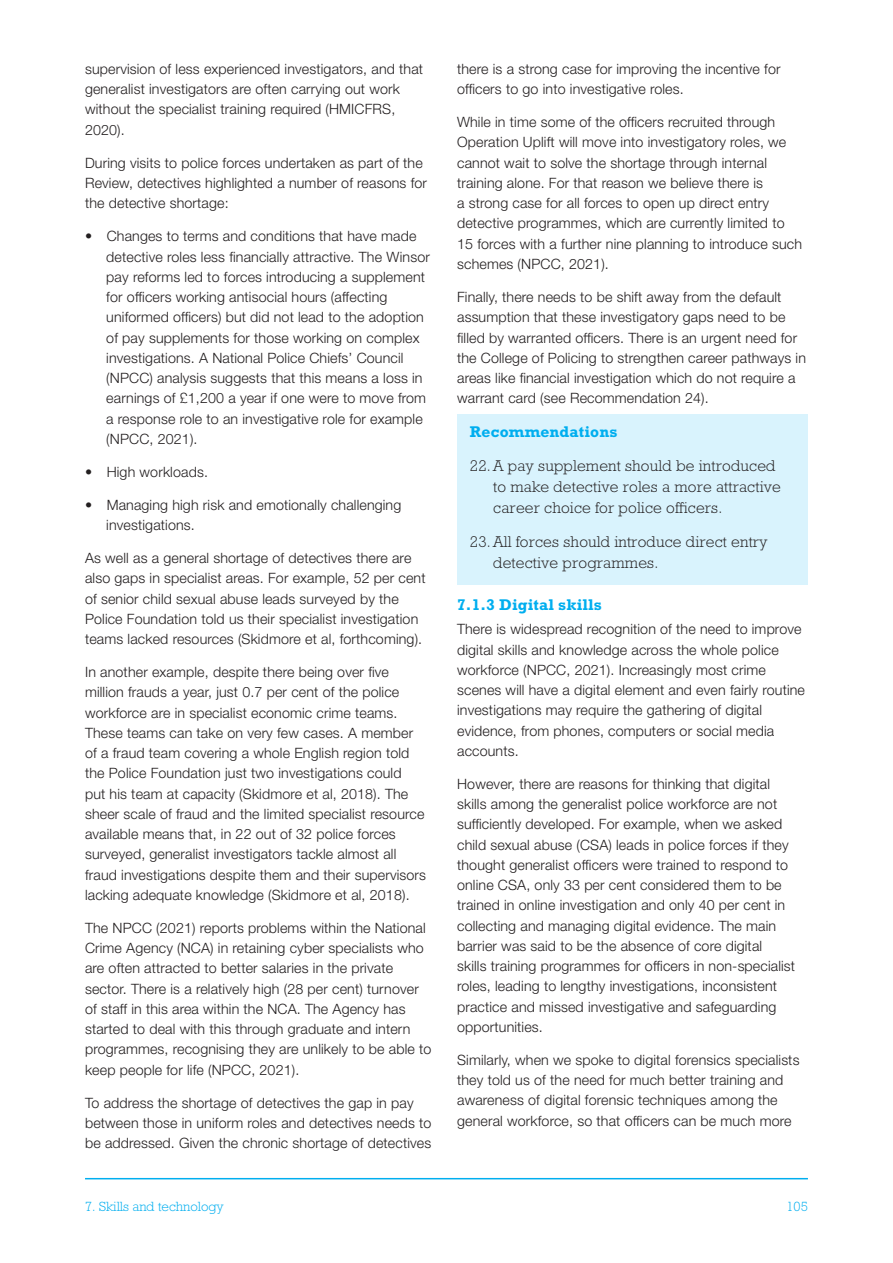
<style>
.page{position:relative;width:893px;height:1263px;background:#fff}
.page>*{position:absolute;margin:0;border:0;box-sizing:border-box;transform-origin:0 0}
.recommendation{font:300 15.75px/21px "M Rockwell";letter-spacing:.01em;color:#231f20}
.Heading_Lvl_2{font:700 15.75px "M Rockwell";letter-spacing:.01em;color:#00aeef}
.recommendation_headi{font:700 15.75px "M Rockwell";letter-spacing:.01em;color:#00aeef}
.Body{font:300 14.25px/20.2px "Helvetica Neue LT Std";letter-spacing:.01em;color:#231f20}
.t1{font:300 13.5px "M Rockwell";color:#00aeef}
</style>
<div class="page">
<div style="left:457px;top:415px;width:351px;height:170px;background:#d9f3fd"></div>
<hr style="left:85px;top:1178px;width:723px;height:1px;background:#00aeef">
<p class="Body" style="left:85px;top:58px;width:340px">supervision of less experienced investigators, and that generalist investigators are often carrying out work without the specialist training required (HMICFRS, 2020).</p>
<p class="Body" style="left:85px;top:152px;width:344px">During visits to police forces undertaken as part of the<br>Review, detectives highlighted a number of reasons for the detective shortage:</p>
<p class="Body" style="left:106px;top:226px;width:325px;text-indent:-21px">• Changes to terms and conditions that have made detective roles less financially attractive. The Winsor pay reforms led to forces introducing a supplement for officers working antisocial hours (affecting uniformed officers) but did not lead to the adoption of pay supplements for those working on complex investigations. A National Police Chiefs’ Council (NPCC) analysis suggests that this means a loss in earnings of £1,200 a year if one were to move from a response role to an investigative role for example (NPCC, 2021).</p>
<p class="Body" style="left:85px;top:461px;width:124px">• High workloads.</p>
<p class="Body" style="left:106px;top:494px;width:297px;text-indent:-21px">• Managing high risk and emotionally challenging investigations.</p>
<p class="Body" style="left:85px;top:547px;width:342px">As well as a general shortage of detectives there are also gaps in specialist areas. For example, 52 per cent of senior child sexual abuse leads surveyed by the Police Foundation told us their specialist investigation teams lacked resources (Skidmore et al, forthcoming).</p>
<p class="Body" style="left:85px;top:661px;width:343px">In another example, despite there being over five million frauds a year, just 0.7 per cent of the police workforce are in specialist economic crime teams.<br>These teams can take on very few cases. A member of a fraud team covering a whole English region told the Police Foundation just two investigations could<br>put his team at capacity (Skidmore et al, 2018). The sheer scale of fraud and the limited specialist resource available means that, in 22 out of 32 police forces surveyed, generalist investigators tackle almost all fraud investigations despite them and their supervisors lacking adequate knowledge (Skidmore et al, 2018).</p>
<p class="Body" style="left:85px;top:917px;width:348px">The NPCC (2021) reports problems within the National Crime Agency (NCA) in retaining cyber specialists who are often attracted to better salaries in the private sector. There is a relatively high (28 per cent) turnover of staff in this area within the NCA. The Agency has started to deal with this through graduate and intern programmes, recognising they are unlikely to be able to keep people for life (NPCC, 2021).</p>
<p class="Body" style="left:85px;top:1092px;width:348px">To address the shortage of detectives the gap in pay between those in uniform roles and detectives needs to be addressed. Given the chronic shortage of detectives</p>
<p class="Body" style="left:457px;top:58px;width:325px">there is a strong case for improving the incentive for officers to go into investigative roles.</p>
<p class="Body" style="left:457px;top:112px;width:346px">While in time some of the officers recruited through Operation Uplift will move into investigatory roles, we cannot wait to solve the shortage through internal training alone. For that reason we believe there is<br>a strong case for all forces to open up direct entry detective programmes, which are currently limited to 15 forces with a further nine planning to introduce such schemes (NPCC, 2021).</p>
<p class="Body" style="left:457px;top:286px;width:350px">Finally, there needs to be shift away from the default assumption that these investigatory gaps need to be filled by warranted officers. There is an urgent need for the College of Policing to strengthen career pathways in areas like financial investigation which do not require a warrant card (see Recommendation 24).</p>
<p class="recommendation_headi" style="left:470px;top:423px;width:149px">Recommendations</p>
<p class="recommendation" style="left:493px;top:455px;width:289px;text-indent:-23px">22.A pay supplement should be introduced to make detective roles a more attractive career choice for police officers.</p>
<p class="recommendation" style="left:493px;top:531px;width:276px;text-indent:-23px">23.All forces should introduce direct entry detective programmes.</p>
<p class="Heading_Lvl_2" style="left:457px;top:595px;width:146px">7.1.3 Digital skills</p>
<p class="Body" style="left:457px;top:619px;width:349px">There is widespread recognition of the need to improve digital skills and knowledge across the whole police workforce (NPCC, 2021). Increasingly most crime scenes will have a digital element and even fairly routine investigations may require the gathering of digital evidence, from phones, computers or social media accounts.</p>
<p class="Body" style="left:457px;top:773px;width:339px">However, there are reasons for thinking that digital skills among the generalist police workforce are not sufficiently developed. For example, when we asked child sexual abuse (CSA) leads in police forces if they thought generalist officers were trained to respond to online CSA, only 33 per cent considered them to be trained in online investigation and only 40 per cent in collecting and managing digital evidence. The main barrier was said to be the absence of core digital skills training programmes for officers in non-specialist roles, leading to lengthy investigations, inconsistent practice and missed investigative and safeguarding opportunities.</p>
<p class="Body" style="left:457px;top:1049px;width:344px">Similarly, when we spoke to digital forensics specialists they told us of the need for much better training and awareness of digital forensic techniques among the general workforce, so that officers can be much more</p>
<p class="t1" style="left:85px;top:1199px;width:140px">7. Skills and technology</p>
<p class="t1" style="left:786px;top:1199px;width:23px">105</p>
</div>
